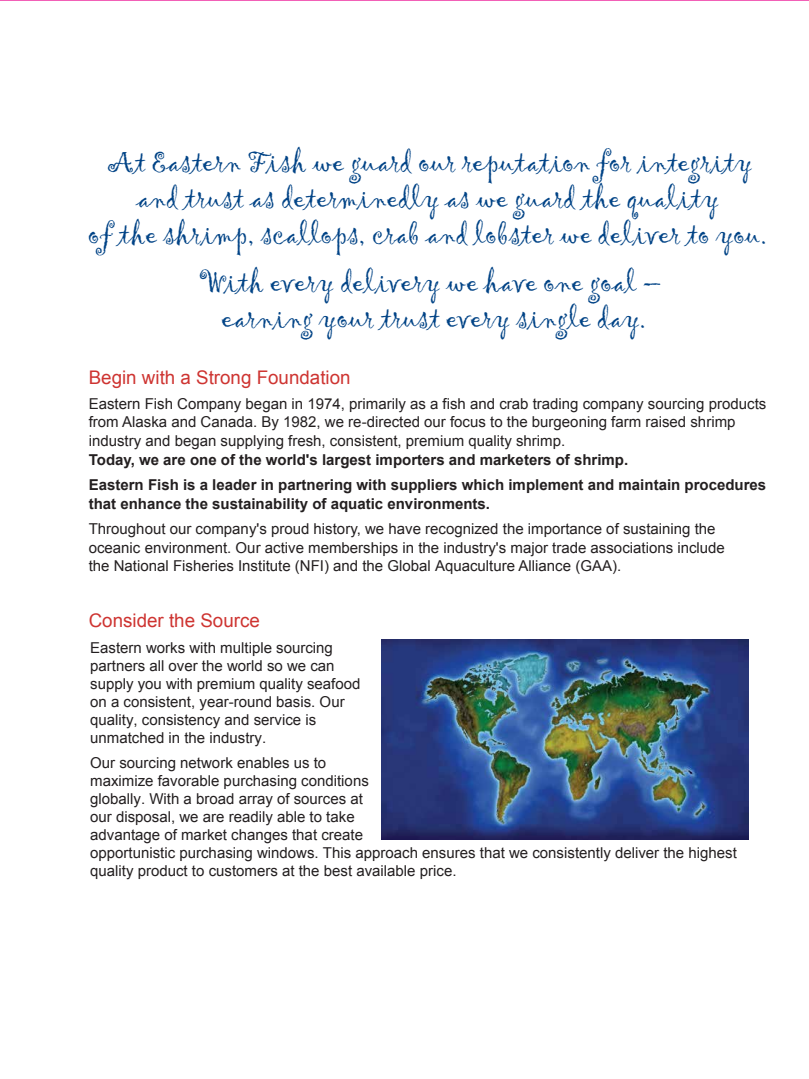
<style>
.page{position:relative;width:809px;height:1079px;background:#fff}
.page>*{position:absolute;margin:0;border:0;box-sizing:border-box;transform-origin:0 0}
.t1{font:30px/36px "Gigi Plain";color:#014386;text-align:center}
.t2{font:18.75px "Arial";color:#ce3431}
.t3{font:15px/18px "Arial";color:#231f20}
.t4{font:700 15px/25px "Arial";color:#231f20}
</style>
<div class="page">
<img style="left:381px;top:639px;width:367px;height:200px">
<h1 class="t1" style="left:88px;top:145px;width:680px">At Eastern Fish we guard our reputation for integrity and trust as determinedly as we guard the quality<br>of the shrimp, scallops, crab and lobster we deliver to you.</h1>
<h1 class="t1" style="left:199px;top:266px;width:463px">With every delivery we have one goal – earning your trust every single day.</h1>
<p class="t2" style="left:89px;top:365px;width:263px">Begin with a Strong Foundation</p>
<p class="t3" style="left:89px;top:394px;width:678px;line-height:18.8px">Eastern Fish Company began in 1974, primarily as a fish and crab trading company sourcing products from Alaska and Canada. By 1982, we re-directed our focus to the burgeoning farm raised shrimp industry and began supplying fresh, consistent, premium quality shrimp.</p>
<p class="t4" style="left:89px;top:447px;width:678px">Today, we are one of the world's largest importers and marketers of shrimp.<br>Eastern Fish is a leader in partnering with suppliers which implement and maintain procedures</p>
<p class="t4" style="left:89px;top:491px;width:402px">that enhance the sustainability of aquatic environments.</p>
<p class="t3" style="left:89px;top:519px;width:637px;line-height:18.8px">Throughout our company's proud history, we have recognized the importance of sustaining the oceanic environment. Our active memberships in the industry's major trade associations include the National Fisheries Institute (NFI) and the Global Aquaculture Alliance (GAA).</p>
<p class="t2" style="left:89px;top:607px;width:172px">Consider the Source</p>
<p class="t3" style="left:90px;top:638px;width:272px">Eastern works with multiple sourcing partners all over the world so we can supply you with premium quality seafood on a consistent, year-round basis. Our quality, consistency and service is unmatched in the industry.</p>
<p class="t3" style="left:90px;top:753px;width:648px">Our sourcing network enables us to<br>maximize favorable purchasing conditions<br>globally. With a broad array of sources at<br>our disposal, we are readily able to take<br>advantage of market changes that create<br>opportunistic purchasing windows. This approach ensures that we consistently deliver the highest quality product to customers at the best available price.</p>
</div>
